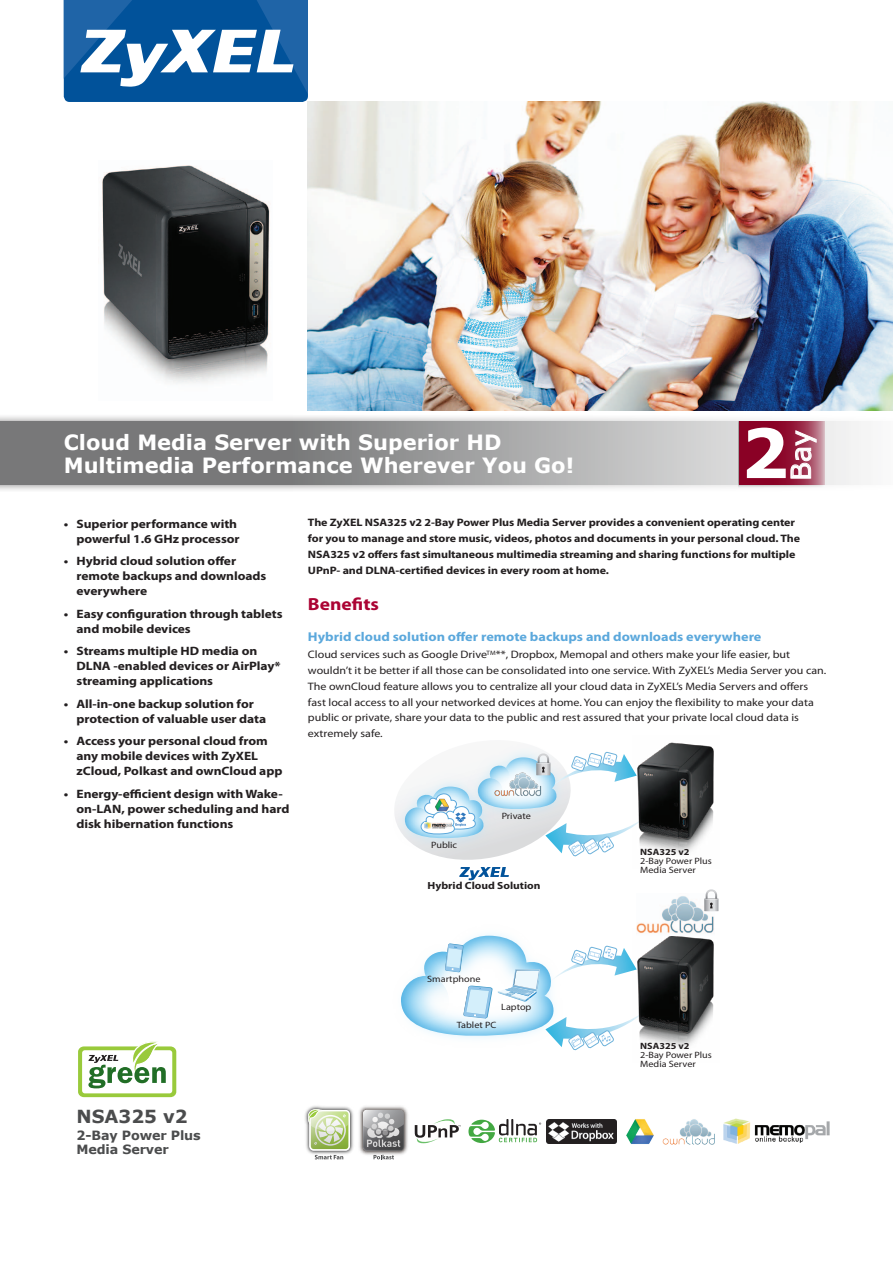
<style>
.page{position:relative;width:893px;height:1263px;background:#fff}
.page>*{position:absolute;margin:0;border:0;box-sizing:border-box;transform-origin:0 0}
.t1{font:700 68.1px "Verdana";color:#fff}
.t2{font:27px "Verdana";color:#fff}
.t3{font:700 21px/22.5px "Verdana";color:#fff}
.t4{font:700 18px "Verdana";color:#4b4c4d}
.t5{font:700 17.55px "Myriad Pro";color:#ab0333;scale:1.11 1}
.t6{font:700 12.9px "Myriad Pro";color:#5ba8dc;scale:1.11 1}
.t7{font:700 12.75px/14.2px "Verdana";letter-spacing:-.01em;color:#4b4c4d}
.t8{font:700 12.15px/15px "Myriad Pro";letter-spacing:-.005em;color:#231f20;scale:1.11 1}
.t9{font:10.8px/15.8px "Myriad Pro";color:#231f20;scale:1.11 1}
.t10{font:700 10.8px/15.8px "Myriad Pro";letter-spacing:-.005em;color:#231f20;scale:1.11 1}
.t11{font:700 10.35px "Myriad Pro";color:#231f20;scale:1.11 1}
.t12{font:9.15px/8.9px "Myriad Pro";color:#231f20;scale:1.11 1}
.t13{font:700 9.15px "Myriad Pro";color:#231f20;scale:1.11 1}
</style>
<div class="page">
<svg style="left:64px;top:0;width:244px;height:102px"></svg>
<div style="left:0;top:414px;width:893px;height:79px;background:#231f20;opacity:.65"></div>
<svg style="left:0;top:421px;width:893px;height:64px;background:#9d9d9e"></svg>
<img style="left:308px;top:102px;width:585px;height:308px">
<svg style="left:78px;top:1041px;width:99px;height:57px"></svg>
<img style="left:102px;top:165px;width:168px;height:219px">
<img style="left:723px;top:1119px;width:106px;height:25px">
<img style="left:626px;top:1119px;width:28px;height:25px">
<img style="left:663px;top:1119px;width:52px;height:26px">
<img style="left:648px;top:742px;width:66px;height:112px">
<svg style="left:401px;top:936px;width:232px;height:115px"></svg>
<img style="left:633px;top:929px;width:81px;height:119px">
<img style="left:637px;top:896px;width:78px;height:40px">
<img style="left:459px;top:867px;width:50px;height:11px">
<svg style="left:395px;top:748px;width:253px;height:112px"></svg>
<img style="left:494px;top:771px;width:47px;height:26px">
<svg style="left:704px;top:889px;width:14px;height:22px"></svg>
<img style="left:305px;top:1106px;width:49px;height:47px">
<svg style="left:307px;top:1107px;width:43px;height:52px"></svg>
<img style="left:359px;top:1106px;width:49px;height:48px">
<svg style="left:363px;top:1110px;width:41px;height:49px;background:#a2a1a3"></svg>
<svg style="left:468px;top:1119px;width:73px;height:24px"></svg>
<svg style="left:415px;top:1119px;width:46px;height:24px"></svg>
<img style="left:546px;top:1120px;width:71px;height:24px">
<img style="left:733px;top:417px;width:94px;height:73px">
<svg style="left:739px;top:421px;width:85px;height:64px;background:#931738"></svg>
<svg style="left:790px;top:429px;width:27px;height:50px"></svg>
<h3 class="t3" style="left:64px;top:430px;width:512px">Cloud Media Server with Superior HD<br>Multimedia Performance Wherever You Go!</h3>
<h1 class="t1" style="left:741px;top:405px;width:50px">2</h1>
<h2 class="t2" style="left:782px;top:481px;width:52px;rotate:-90deg">Bay</h2>
<p class="t8" style="left:64px;top:516px;width:160px;text-align:right">• Superior performance with powerful 1.6 GHz processor</p>
<p class="t8" style="left:77px;top:553px;width:173px;text-indent:-13px">• Hybrid cloud solution offer remote backups and downloads everywhere</p>
<p class="t8" style="left:77px;top:606px;width:187px;text-indent:-13px">• Easy configuration through tablets and mobile devices</p>
<p class="t8" style="left:77px;top:643px;width:185px;text-indent:-13px">• Streams multiple HD media on<br>DLNA -enabled devices or AirPlay* streaming applications</p>
<p class="t8" style="left:77px;top:696px;width:172px;text-indent:-13px">• All-in-one backup solution for protection of valuable user data</p>
<p class="t8" style="left:77px;top:733px;width:187px;text-indent:-13px">• Access your personal cloud from any mobile devices with ZyXEL zCloud, Polkast and ownCloud app</p>
<p class="t8" style="left:77px;top:786px;width:193px;text-indent:-13px">• Energy-efficient design with Wake&shy;on-LAN, power scheduling and hard disk hibernation functions</p>
<p class="t10" style="left:308px;top:514px;width:445px">The ZyXEL NSA325 v2 2-Bay Power Plus Media Server provides a convenient operating center for you to manage and store music, videos, photos and documents in your personal cloud. The NSA325 v2 offers fast simultaneous multimedia streaming and sharing functions for multiple UPnP- and DLNA-certified devices in every room at home.</p>
<h3 class="t5" style="left:308px;top:592px;width:65px">Benefits</h3>
<p class="t6" style="left:308px;top:628px;width:410px">Hybrid cloud solution offer remote backups and downloads everywhere</p>
<p class="t9" style="left:308px;top:647px;width:468px">Cloud services such as Google Drive<sup>TM</sup>**, Dropbox, Memopal and others make your life easier, but wouldn’t it be better if all those can be consolidated into one service. With ZyXEL’s Media Server you can.<br>The ownCloud feature allows you to centralize all your cloud data in ZyXEL’s Media Servers and offers fast local access to all your networked devices at home. You can enjoy the flexibility to make your data public or private, share your data to the public and rest assured that your private local cloud data is extremely safe.</p>
<p class="t12" style="left:431px;top:841px;width:25px">Public</p>
<p class="t12" style="left:502px;top:811px;width:28px">Private</p>
<p class="t11" style="left:428px;top:879px;width:103px">Hybrid Cloud Solution</p>
<p class="t13" style="left:640px;top:846px;width:46px">NSA325 v2</p>
<p class="t12" style="left:640px;top:856px;width:66px">2-Bay Power Plus<br>Media Server</p>
<h3 class="t4" style="left:77px;top:1105px;width:113px">NSA325 v2</h3>
<p class="t7" style="left:77px;top:1128px;width:126px">2-Bay Power Plus<br>Media Server</p>
<p class="t12" style="left:427px;top:974px;width:49px">Smartphone</p>
<p class="t12" style="left:501px;top:1002px;width:29px">Laptop</p>
<p class="t12" style="left:457px;top:1021px;width:37px">Tablet PC</p>
<p class="t13" style="left:640px;top:1040px;width:46px">NSA325 v2</p>
<p class="t12" style="left:640px;top:1050px;width:66px">2-Bay Power Plus<br>Media Server</p>
</div>
